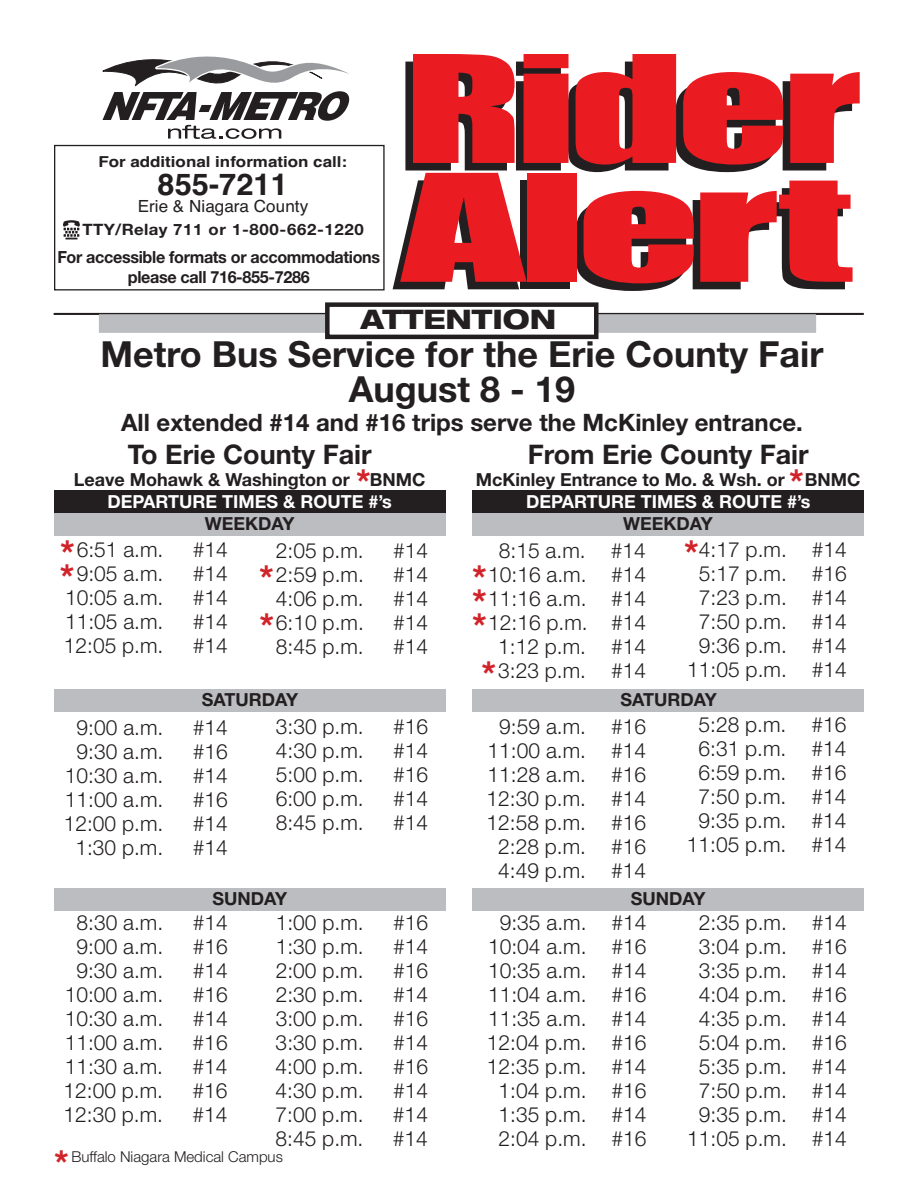
<style>
.page{position:relative;width:918px;height:1188px;background:#fff}
.page>*{position:absolute;margin:0;border:0;box-sizing:border-box;transform-origin:0 0}
.t1{font:700 36px/34.5px "Helvetica Neue";color:#231f20;text-align:center}
.t2{font:700 36px "Helvetica Neue";color:#d1232a}
.t3{font:700 30.15px "Helvetica";color:#231f20}
.t4{font:700 27px "Helvetica Neue";color:#231f20}
.t5{font:800 expanded 27px "Helvetica Neue";color:#231f20}
.t6{font:700 24px "Helvetica Neue";color:#231f20}
.t7{font:300 21px/24px "Helvetica Neue";color:#231f20;text-align:right}
.t8{font:700 18px "Helvetica Neue";color:#231f20}
.t9{font:700 18px "Helvetica Neue";color:#fff}
.t10{font:700 16.8px/20.1px "Helvetica Neue";letter-spacing:-.02em;color:#231f20;text-align:center}
.t11{font:16.8px "Helvetica";color:#231f20}
.t12{font:700 15.75px "Helvetica Neue";letter-spacing:.04em;color:#231f20;scale:1.07 1}
.t13{font:700 15px "Helvetica";color:#231f20;scale:1.13 1}
.t14{font:300 15px "Helvetica Neue";color:#231f20}
.s1{font-weight:700;font-size:36px;color:#d1232a}
</style>
<div class="page">
<div style="left:54px;top:145px;width:331px;height:145px;border:1px solid #231f20"></div>
<svg style="left:393px;top:54px;width:467px;height:237px"></svg>
<svg style="left:102px;top:56px;width:248px;height:83px"></svg>
<svg style="left:63px;top:220px;width:17px;height:19px"></svg>
<hr style="left:54px;top:313px;width:810px;height:2px;background:#231f20">
<div style="left:99px;top:315px;width:717px;height:18px;background:#c6c6c9"></div>
<div style="left:99px;top:314px;width:717px;height:18px;background:#bcbdc0"></div>
<div style="left:54px;top:490px;width:392px;height:23px;background:#231f20"></div>
<div style="left:54px;top:513px;width:392px;height:23px;background:#bcbdc0"></div>
<div style="left:54px;top:689px;width:392px;height:23px;background:#bcbdc0"></div>
<div style="left:54px;top:888px;width:392px;height:22px;background:#bcbdc0"></div>
<div style="left:472px;top:490px;width:392px;height:23px;background:#231f20"></div>
<div style="left:472px;top:513px;width:392px;height:23px;background:#bcbdc0"></div>
<div style="left:472px;top:689px;width:392px;height:23px;background:#bcbdc0"></div>
<div style="left:472px;top:888px;width:392px;height:22px;background:#bcbdc0"></div>
<div style="left:327px;top:305px;width:269px;height:32px;background:#fff"></div>
<div style="left:325px;top:302px;width:273px;height:37px;border:4px solid #231f20"></div>
<p class="t13" style="left:98px;top:150px;width:222px">For additional information call:</p>
<h2 class="t3" style="left:158px;top:161px;width:132px">855-7211</h2>
<p class="t11" style="left:138px;top:193px;width:172px">Erie &amp; Niagara County</p>
<p class="t12" style="left:83px;top:220px;width:264px">TTY/Relay 711 or 1-800-662-1220</p>
<p class="t10" style="left:57px;top:246px;width:324px">For accessible formats or accommodations please call 716-855-7286</p>
<p class="t5" style="left:361px;top:302px;width:197px">ATTENTION</p>
<h1 class="t1" style="left:101px;top:336px;width:724px">Metro Bus Service for the Erie County Fair<br>August 8 - 19</h1>
<p class="t6" style="left:121px;top:407px;width:683px">All extended #14 and #16 trips serve the McKinley entrance.</p>
<p class="t4" style="left:128px;top:438px;width:246px">To Erie County Fair</p>
<p class="t8" style="left:74px;top:468px;width:353px">Leave Mohawk &amp; Washington or BNMC</p>
<p class="t4" style="left:528px;top:438px;width:282px">From Erie County Fair</p>
<p class="t8" style="left:476px;top:468px;width:386px">McKinley Entrance to Mo. &amp; Wsh. or BNMC</p>
<h1 class="t2" style="left:356px;top:460px;width:16px">*</h1>
<h1 class="t2" style="left:789px;top:460px;width:16px">*</h1>
<p class="t9" style="left:108px;top:490px;width:286px">DEPARTURE TIMES &amp; ROUTE #’s</p>
<p class="t8" style="left:205px;top:513px;width:91px">WEEKDAY</p>
<p class="t7" style="left:60px;top:537px;width:105px"><span class="s1">*</span>6:51 a.m.</p>
<p class="t7" style="left:193px;top:537px;width:37px">#14</p>
<p class="t7" style="left:60px;top:561px;width:105px"><span class="s1">*</span>9:05 a.m.</p>
<p class="t7" style="left:193px;top:561px;width:37px">#14</p>
<p class="t7" style="left:65px;top:585px;width:100px">10:05 a.m.</p>
<p class="t7" style="left:193px;top:585px;width:37px">#14</p>
<p class="t7" style="left:65px;top:609px;width:100px">11:05 a.m.</p>
<p class="t7" style="left:193px;top:609px;width:37px">#14</p>
<p class="t7" style="left:64px;top:633px;width:101px">12:05 p.m.</p>
<p class="t7" style="left:193px;top:633px;width:37px">#14</p>
<p class="t7" style="left:276px;top:538px;width:89px">2:05 p.m.</p>
<p class="t7" style="left:393px;top:538px;width:37px">#14</p>
<p class="t7" style="left:259px;top:562px;width:106px"><span class="s1">*</span>2:59 p.m.</p>
<p class="t7" style="left:393px;top:562px;width:37px">#14</p>
<p class="t7" style="left:276px;top:586px;width:89px">4:06 p.m.</p>
<p class="t7" style="left:393px;top:586px;width:37px">#14</p>
<p class="t7" style="left:259px;top:610px;width:106px"><span class="s1">*</span>6:10 p.m.</p>
<p class="t7" style="left:393px;top:610px;width:37px">#14</p>
<p class="t7" style="left:276px;top:634px;width:89px">8:45 p.m.</p>
<p class="t7" style="left:393px;top:634px;width:37px">#14</p>
<p class="t8" style="left:202px;top:689px;width:98px">SATURDAY</p>
<p class="t7" style="left:77px;top:715px;width:88px">9:00 a.m.</p>
<p class="t7" style="left:193px;top:715px;width:37px">#14</p>
<p class="t7" style="left:77px;top:739px;width:88px">9:30 a.m.</p>
<p class="t7" style="left:193px;top:739px;width:37px">#16</p>
<p class="t7" style="left:65px;top:763px;width:100px">10:30 a.m.</p>
<p class="t7" style="left:193px;top:763px;width:37px">#14</p>
<p class="t7" style="left:65px;top:787px;width:100px">11:00 a.m.</p>
<p class="t7" style="left:193px;top:787px;width:37px">#16</p>
<p class="t7" style="left:64px;top:811px;width:101px">12:00 p.m.</p>
<p class="t7" style="left:193px;top:811px;width:37px">#14</p>
<p class="t7" style="left:75px;top:835px;width:89px">1:30 p.m.</p>
<p class="t7" style="left:193px;top:835px;width:37px">#14</p>
<p class="t7" style="left:276px;top:714px;width:89px">3:30 p.m.</p>
<p class="t7" style="left:393px;top:714px;width:37px">#16</p>
<p class="t7" style="left:276px;top:738px;width:89px">4:30 p.m.</p>
<p class="t7" style="left:393px;top:738px;width:37px">#14</p>
<p class="t7" style="left:276px;top:762px;width:89px">5:00 p.m.</p>
<p class="t7" style="left:393px;top:762px;width:37px">#16</p>
<p class="t7" style="left:276px;top:786px;width:89px">6:00 p.m.</p>
<p class="t7" style="left:393px;top:786px;width:37px">#14</p>
<p class="t7" style="left:276px;top:810px;width:89px">8:45 p.m.</p>
<p class="t7" style="left:393px;top:810px;width:37px">#14</p>
<p class="t8" style="left:212px;top:888px;width:76px">SUNDAY</p>
<p class="t7" style="left:276px;top:910px;width:89px">1:00 p.m.</p>
<p class="t7" style="left:393px;top:910px;width:37px">#16</p>
<p class="t7" style="left:276px;top:934px;width:89px">1:30 p.m.</p>
<p class="t7" style="left:393px;top:934px;width:37px">#14</p>
<p class="t7" style="left:276px;top:958px;width:89px">2:00 p.m.</p>
<p class="t7" style="left:393px;top:958px;width:37px">#16</p>
<p class="t7" style="left:276px;top:982px;width:89px">2:30 p.m.</p>
<p class="t7" style="left:393px;top:982px;width:37px">#14</p>
<p class="t7" style="left:276px;top:1006px;width:89px">3:00 p.m.</p>
<p class="t7" style="left:393px;top:1006px;width:37px">#16</p>
<p class="t7" style="left:276px;top:1030px;width:89px">3:30 p.m.</p>
<p class="t7" style="left:393px;top:1030px;width:37px">#14</p>
<p class="t7" style="left:276px;top:1054px;width:89px">4:00 p.m.</p>
<p class="t7" style="left:393px;top:1054px;width:37px">#16</p>
<p class="t7" style="left:276px;top:1078px;width:89px">4:30 p.m.</p>
<p class="t7" style="left:393px;top:1078px;width:37px">#14</p>
<p class="t7" style="left:276px;top:1102px;width:89px">7:00 p.m.</p>
<p class="t7" style="left:393px;top:1102px;width:37px">#14</p>
<p class="t7" style="left:276px;top:1126px;width:89px">8:45 p.m.</p>
<p class="t7" style="left:393px;top:1126px;width:37px">#14</p>
<p class="t7" style="left:77px;top:910px;width:88px">8:30 a.m.</p>
<p class="t7" style="left:193px;top:910px;width:37px">#14</p>
<p class="t7" style="left:76px;top:934px;width:88px">9:00 a.m.</p>
<p class="t7" style="left:193px;top:934px;width:37px">#16</p>
<p class="t7" style="left:76px;top:958px;width:88px">9:30 a.m.</p>
<p class="t7" style="left:193px;top:958px;width:37px">#14</p>
<p class="t7" style="left:65px;top:982px;width:100px">10:00 a.m.</p>
<p class="t7" style="left:193px;top:982px;width:37px">#16</p>
<p class="t7" style="left:65px;top:1006px;width:100px">10:30 a.m.</p>
<p class="t7" style="left:193px;top:1006px;width:37px">#14</p>
<p class="t7" style="left:65px;top:1030px;width:100px">11:00 a.m.</p>
<p class="t7" style="left:193px;top:1030px;width:37px">#16</p>
<p class="t7" style="left:65px;top:1054px;width:100px">11:30 a.m.</p>
<p class="t7" style="left:193px;top:1054px;width:37px">#14</p>
<p class="t7" style="left:64px;top:1078px;width:101px">12:00 p.m.</p>
<p class="t7" style="left:193px;top:1078px;width:37px">#16</p>
<p class="t7" style="left:64px;top:1102px;width:101px">12:30 p.m.</p>
<p class="t7" style="left:193px;top:1102px;width:37px">#14</p>
<h1 class="t2" style="left:54px;top:1141px;width:16px">*</h1>
<p class="t14" style="left:71px;top:1148px;width:213px">Buffalo Niagara Medical Campus</p>
<p class="t9" style="left:526px;top:490px;width:286px">DEPARTURE TIMES &amp; ROUTE #’s</p>
<p class="t8" style="left:623px;top:512px;width:91px">WEEKDAY</p>
<p class="t7" style="left:684px;top:537px;width:164px"><span class="s1">*</span>4:17 p.m. #14<br>5:17 p.m. #16<br>7:23 p.m. #14<br>7:50 p.m. #14<br>9:36 p.m. #14<br>11:05 p.m. #14</p>
<p class="t7" style="left:687px;top:712px;width:161px;text-align:center">5:28 p.m. #16<br>6:31 p.m. #14<br>6:59 p.m. #16<br>7:50 p.m. #14<br>9:35 p.m. #14<br>11:05 p.m. #14</p>
<p class="t7" style="left:472px;top:538px;width:175px">8:15 a.m. #14 <span class="s1">*</span>10:16 a.m. #14 <span class="s1">*</span>11:16 a.m. #14 <span class="s1">*</span>12:16 p.m. #14<br>1:12 p.m. #14 <span class="s1">*</span>3:23 p.m. #14</p>
<p class="t7" style="left:486px;top:714px;width:161px">9:59 a.m. #16<br>11:00 a.m. #14<br>11:28 a.m. #16<br>12:30 p.m. #14<br>12:58 p.m. #16<br>2:28 p.m. #16<br>4:49 p.m. #14</p>
<p class="t7" style="left:487px;top:910px;width:161px">9:35 a.m. #14<br>10:04 a.m. #16<br>10:35 a.m. #14<br>11:04 a.m. #16<br>11:35 a.m. #14<br>12:04 p.m. #16<br>12:35 p.m. #14<br>1:04 p.m. #16<br>1:35 p.m. #14<br>2:04 p.m. #16</p>
<p class="t8" style="left:620px;top:689px;width:98px">SATURDAY</p>
<p class="t8" style="left:631px;top:888px;width:76px">SUNDAY</p>
<p class="t7" style="left:687px;top:910px;width:161px;text-align:center">2:35 p.m. #14<br>3:04 p.m. #16<br>3:35 p.m. #14<br>4:04 p.m. #16<br>4:35 p.m. #14<br>5:04 p.m. #16<br>5:35 p.m. #14<br>7:50 p.m. #14<br>9:35 p.m. #14<br>11:05 p.m. #14</p>
</div>
